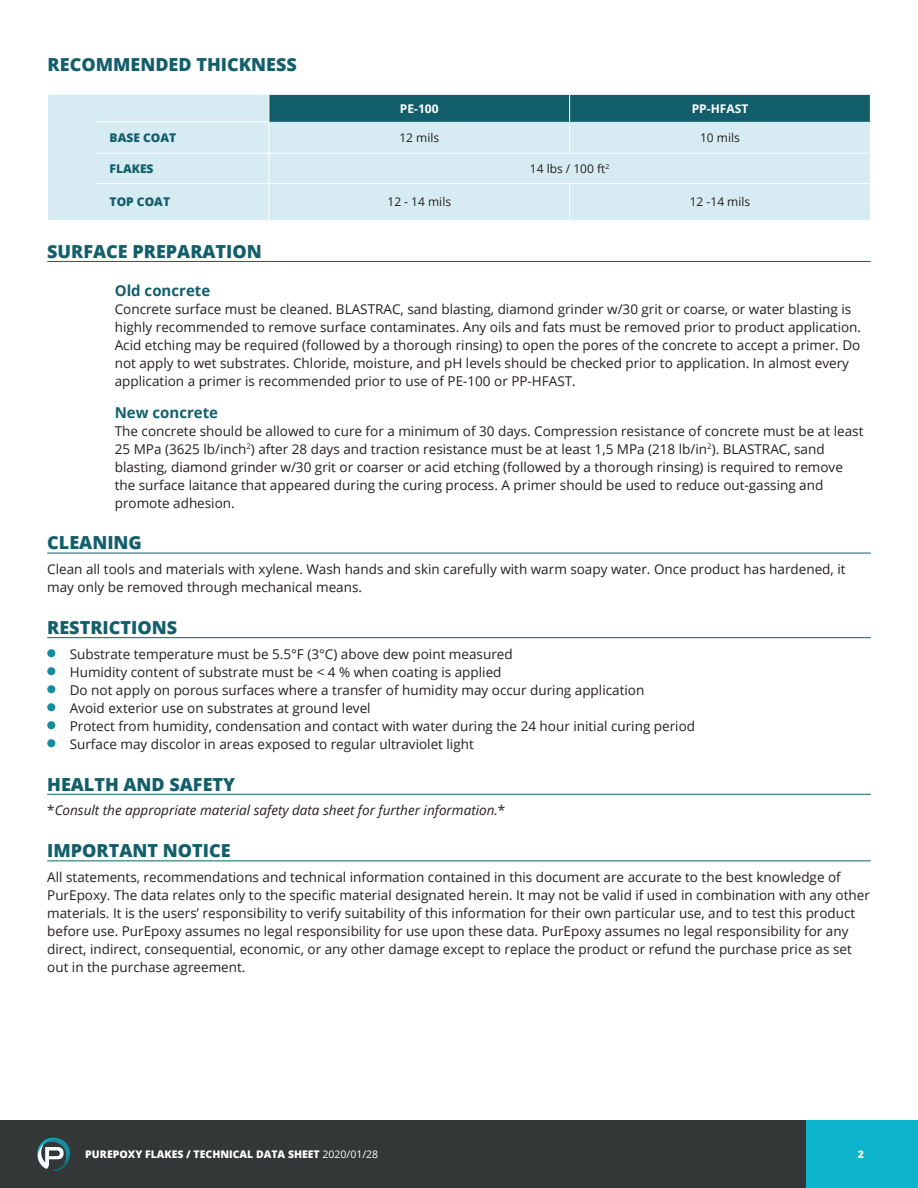
<style>
.page{position:relative;width:918px;height:1188px;background:#fff}
.page>*{position:absolute;margin:0;border:0;box-sizing:border-box;transform-origin:0 0}
.INTRO-Titre{font:800 18px "Open Sans";color:#125f6b}
.Tabs_main_title{font:800 18px "Open Sans";color:#125f6b}
.INTRO-sous-titres{font:700 15px "Open Sans";color:#125f6b}
.Normal_texte{font:13.5px/18px "Open Sans";color:#231f20}
.Normal_texte-2{font:italic 13.5px "Open Sans";color:#231f20}
.Normal_texte-3{font:12px "Open Sans";color:#231f20}
.Tabs_titles{font:800 12px "Open Sans";color:#125f6b}
.Normal_texte-4{font:700 12px "Open Sans";color:#fff}
.t1{font:800 10.5px "Open Sans";color:#fff}
.s1{font-style:normal}
.s2{font-weight:400}
</style>
<div class="page">
<div style="left:805px;top:1120px;width:113px;height:68px;background:#0db4cc"></div>
<div style="left:84px;top:1120px;width:722px;height:68px;background:#343737"></div>
<div style="left:0;top:1120px;width:113px;height:68px;background:#343737"></div>
<svg style="left:37px;top:1137px;width:34px;height:34px"></svg>
<div style="left:48px;top:122px;width:822px;height:98px;background:#d6ecf2"></div>
<svg style="left:48px;top:94px;width:823px;height:28px;background:#4c8892"></svg>
<hr style="left:269px;top:122px;width:1px;height:31px;background:#fff">
<hr style="left:569px;top:122px;width:1px;height:31px;background:#fff">
<svg style="left:269px;top:154px;width:1px;height:29px"></svg>
<hr style="left:269px;top:184px;width:1px;height:36px;background:#fff">
<hr style="left:569px;top:184px;width:1px;height:36px;background:#fff">
<hr style="left:448px;top:47px;width:1px;height:48px;background:#fff">
<hr style="left:627px;top:47px;width:1px;height:48px;background:#fff">
<hr style="left:870px;top:47px;width:1px;height:48px;background:#fff">
<hr style="left:96px;top:121px;width:173px;height:1px;background:#fff">
<hr style="left:96px;top:153px;width:173px;height:1px;background:#fff">
<hr style="left:96px;top:183px;width:173px;height:1px;background:#fff">
<hr style="left:269px;top:153px;width:179px;height:1px;background:#fff">
<hr style="left:448px;top:153px;width:122px;height:1px;background:#fff">
<hr style="left:570px;top:153px;width:57px;height:1px;background:#fff">
<hr style="left:627px;top:153px;width:244px;height:1px;background:#fff">
<hr style="left:269px;top:183px;width:179px;height:1px;background:#fff">
<hr style="left:448px;top:183px;width:122px;height:1px;background:#fff">
<hr style="left:570px;top:183px;width:57px;height:1px;background:#fff">
<hr style="left:627px;top:183px;width:244px;height:1px;background:#fff">
<hr style="left:47px;top:261px;width:824px;height:1px;background:#125f6b">
<hr style="left:47px;top:553px;width:824px;height:1px;background:#125f6b">
<hr style="left:47px;top:637px;width:824px;height:1px;background:#125f6b">
<hr style="left:47px;top:794px;width:824px;height:1px;background:#125f6b">
<hr style="left:47px;top:860px;width:824px;height:1px;background:#125f6b">
<div style="left:47px;top:649px;width:8px;height:8px;background:#168d9f;border-radius:50%"></div>
<div style="left:47px;top:667px;width:8px;height:8px;background:#168d9f;border-radius:50%"></div>
<div style="left:47px;top:685px;width:8px;height:8px;background:#168d9f;border-radius:50%"></div>
<div style="left:47px;top:703px;width:8px;height:8px;background:#168d9f;border-radius:50%"></div>
<div style="left:47px;top:721px;width:8px;height:8px;background:#168d9f;border-radius:50%"></div>
<div style="left:47px;top:739px;width:8px;height:8px;background:#168d9f;border-radius:50%"></div>
<p class="Tabs_main_title" style="left:48px;top:51px;width:251px">RECOMMENDED THICKNESS</p>
<p class="Normal_texte-4" style="left:400px;top:100px;width:40px">PE-100</p>
<p class="Normal_texte-4" style="left:692px;top:100px;width:58px">PP-HFAST</p>
<p class="Tabs_titles" style="left:110px;top:129px;width:68px">BASE COAT</p>
<p class="Normal_texte-3" style="left:399px;top:130px;width:41px">12 mils</p>
<p class="Normal_texte-3" style="left:700px;top:130px;width:41px">10 mils</p>
<p class="Tabs_titles" style="left:110px;top:159px;width:45px">FLAKES</p>
<p class="Normal_texte-3" style="left:530px;top:160px;width:81px">14 lbs / 100 ft<sup>2</sup></p>
<p class="Tabs_titles" style="left:110px;top:193px;width:62px">TOP COAT</p>
<p class="Normal_texte-3" style="left:387px;top:194px;width:65px">12 - 14 mils</p>
<p class="Normal_texte-3" style="left:690px;top:194px;width:62px">12 -14 mils</p>
<p class="INTRO-Titre" style="left:47px;top:238px;width:216px">SURFACE PREPARATION</p>
<p class="INTRO-sous-titres" style="left:115px;top:280px;width:97px">Old concrete</p>
<p class="Normal_texte" style="left:115px;top:300px;width:748px">Concrete surface must be cleaned. BLASTRAC, sand blasting, diamond grinder w/30 grit or coarse, or water blasting is highly recommended to remove surface contaminates. Any oils and fats must be removed prior to product application.<br>Acid etching may be required (followed by a thorough rinsing) to open the pores of the concrete to accept a primer. Do not apply to wet substrates. Chloride, moisture, and pH levels should be checked prior to application. In almost every application a primer is recommended prior to use of PE-100 or PP-HFAST.</p>
<p class="INTRO-sous-titres" style="left:115px;top:402px;width:105px">New concrete</p>
<p class="Normal_texte" style="left:115px;top:421px;width:750px">The concrete should be allowed to cure for a minimum of 30 days. Compression resistance of concrete must be at least 25 MPa (3625 lb/inch<sup>2</sup>) after 28 days and traction resistance must be at least 1,5 MPa (218 lb/in<sup>2</sup>). BLASTRAC, sand blasting, diamond grinder w/30 grit or coarser or acid etching (followed by a thorough rinsing) is required to remove the surface laitance that appeared during the curing process. A primer should be used to reduce out-gassing and promote adhesion.</p>
<p class="INTRO-Titre" style="left:47px;top:529px;width:96px">CLEANING</p>
<p class="Normal_texte" style="left:47px;top:560px;width:800px">Clean all tools and materials with xylene. Wash hands and skin carefully with warm soapy water. Once product has hardened, it may only be removed through mechanical means.</p>
<p class="INTRO-Titre" style="left:47px;top:614px;width:131px">RESTRICTIONS</p>
<p class="Normal_texte" style="left:70px;top:645px;width:444px">Substrate temperature must be 5.5°F (3°C) above dew point measured</p>
<p class="Normal_texte" style="left:70px;top:663px;width:433px">Humidity content of substrate must be &lt; 4 % when coating is applied</p>
<p class="Normal_texte" style="left:70px;top:681px;width:576px">Do not apply on porous surfaces where a transfer of humidity may occur during application</p>
<p class="Normal_texte" style="left:70px;top:699px;width:302px">Avoid exterior use on substrates at ground level</p>
<p class="Normal_texte" style="left:70px;top:717px;width:627px">Protect from humidity, condensation and contact with water during the 24 hour initial curing period</p>
<p class="Normal_texte" style="left:70px;top:735px;width:406px">Surface may discolor in areas exposed to regular ultraviolet light</p>
<p class="INTRO-Titre" style="left:47px;top:770px;width:189px">HEALTH AND SAFETY</p>
<p class="Normal_texte-2" style="left:47px;top:801px;width:460px"><span class="s1">*</span>Consult the appropriate material safety data sheet for further information.<span class="s1">*</span></p>
<p class="INTRO-Titre" style="left:47px;top:837px;width:185px">IMPORTANT NOTICE</p>
<p class="Normal_texte" style="left:47px;top:868px;width:824px">All statements, recommendations and technical information contained in this document are accurate to the best knowledge of PurEpoxy. The data relates only to the specific material designated herein. It may not be valid if used in combination with any other materials. It is the users’ responsibility to verify suitability of this information for their own particular use, and to test this product before use. PurEpoxy assumes no legal responsibility for use upon these data. PurEpoxy assumes no legal responsibility for any direct, indirect, consequential, economic, or any other damage except to replace the product or refund the purchase price as set out in the purchase agreement.</p>
<p class="t1" style="left:85px;top:1146px;width:294px">PUREPOXY FLAKES / TECHNICAL DATA SHEET <span class="s2">2020/01/28</span></p>
<p class="t1" style="left:858px;top:1146px;width:8px">2</p>
</div>
